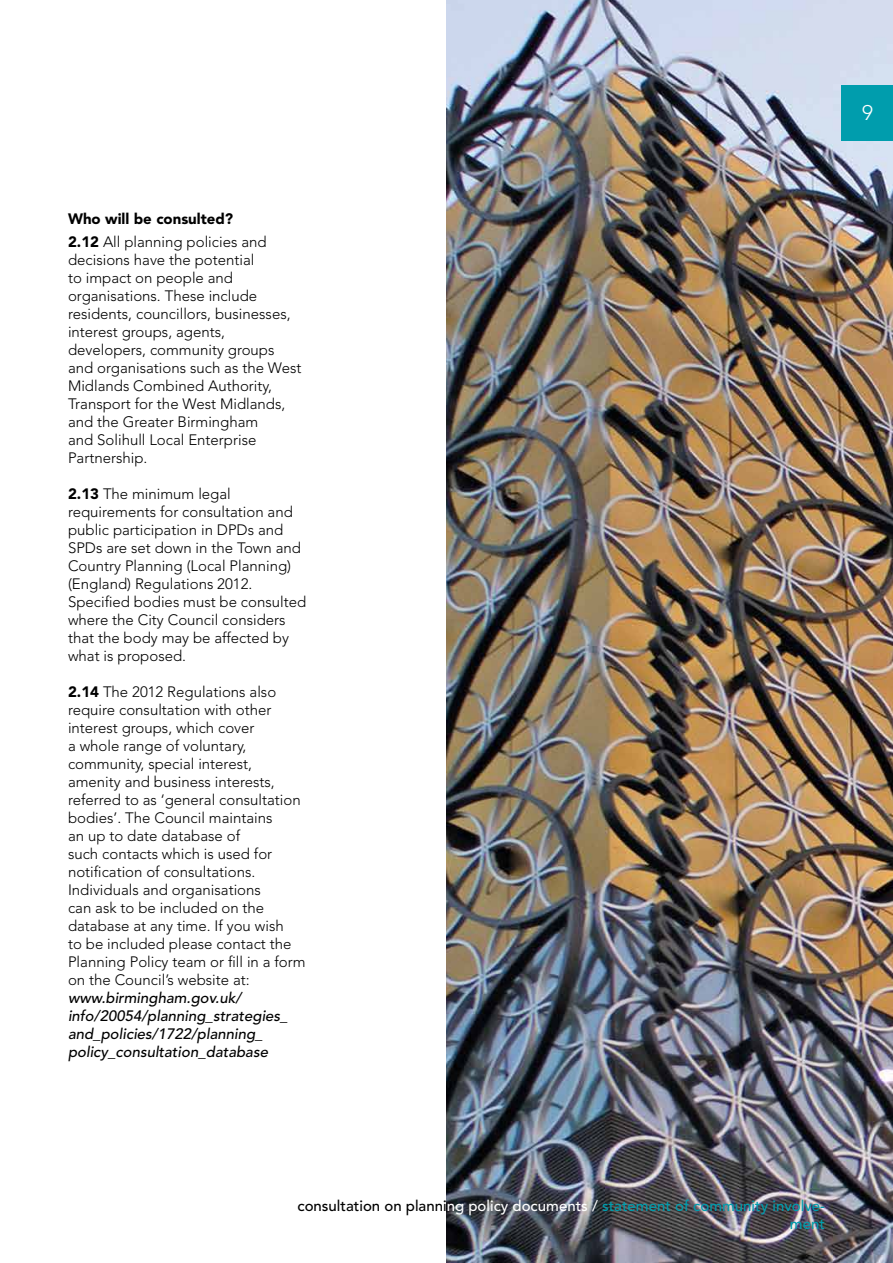
<style>
.page{position:relative;width:893px;height:1263px;background:#fff}
.page>*{position:absolute;margin:0;border:0;box-sizing:border-box;transform-origin:0 0}
.t1{font:300 21px "Avenir LT Std";color:#fff}
.t2{font:300 15px/18px "Avenir LT Std";color:#000}
.t3{font:italic 500 15px/18px "Avenir";color:#000}
.t4{font:500 15px/18px "Avenir";color:#009dad;text-align:right}
.t5{font:900 15px "Avenir";color:#000}
.s1{font-family:"Avenir";font-weight:900}
.s2{color:#000}
.s3{color:#fff}
</style>
<div class="page">
<img style="left:446px;top:0;width:447px;height:1263px">
<div style="left:842px;top:85px;width:51px;height:55px;background:#009dad"></div>
<p class="t5" style="left:68px;top:210px;width:167px">Who will be consulted?</p>
<p class="t2" style="left:68px;top:232px;width:235px"><span class="s1">2.12</span> All planning policies and decisions have the potential<br>to impact on people and organisations. These include residents, councillors, businesses, interest groups, agents, developers, community groups and organisations such as the West<br>Midlands Combined Authority,<br>Transport for the West Midlands, and the Greater Birmingham<br>and Solihull Local Enterprise<br>Partnership.</p>
<p class="t2" style="left:68px;top:484px;width:240px"><span class="s1">2.13</span> The minimum legal requirements for consultation and public participation in DPDs and<br>SPDs are set down in the Town and<br>Country Planning (Local Planning) (England) Regulations 2012.<br>Specified bodies must be consulted where the City Council considers that the body may be affected by what is proposed.</p>
<p class="t2" style="left:68px;top:682px;width:239px"><span class="s1">2.14</span> The 2012 Regulations also require consultation with other interest groups, which cover<br>a whole range of voluntary, community, special interest, amenity and business interests, referred to as ‘general consultation bodies’. The Council maintains<br>an up to date database of<br>such contacts which is used for notification of consultations.<br>Individuals and organisations<br>can ask to be included on the database at any time. If you wish<br>to be included please contact the<br>Planning Policy team or fill in a form on the Council’s website at:</p>
<p class="t3" style="left:68px;top:989px;width:221px">www.birmingham.gov.uk/ info/20054/planning_strategies_ and_policies/1722/planning_ policy_consultation_database</p>
<h1 class="t1" style="left:862px;top:100px;width:12px">9</h1>
<p class="t4" style="left:297px;top:1197px;width:529px"><span class="s2">consultation on planni</span><span class="s3">ng policy documents /</span> statement of community involve&shy;ment</p>
</div>
